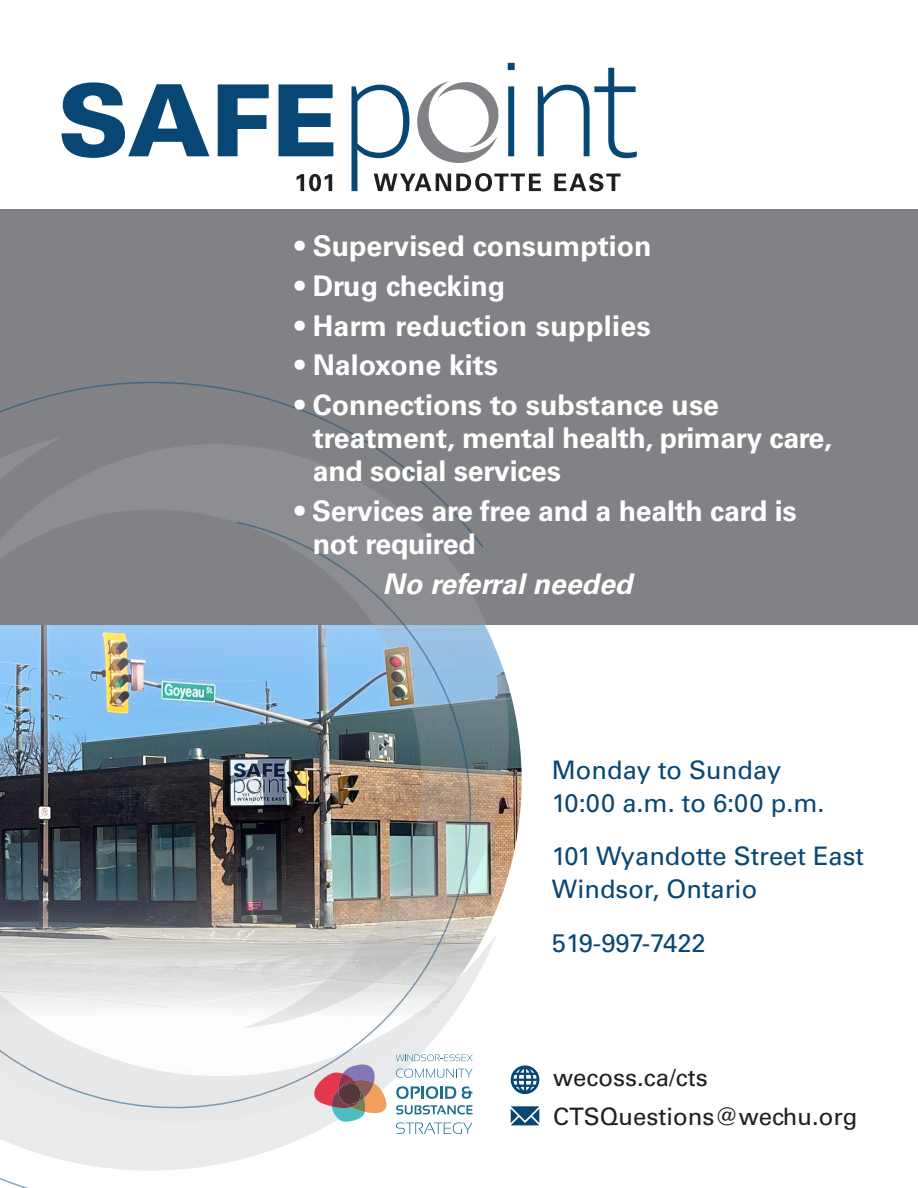
<style>
.page{position:relative;width:918px;height:1188px;background:#fff}
.page>*{position:absolute;margin:0;border:0;box-sizing:border-box;transform-origin:0 0}
.t1{font:700 28.5px/33px "Univers LT Std";letter-spacing:-.005em;color:#fff}
.t2{font:italic 700 28.5px "Univers LT Std";color:#fff}
.t3{font:25.5px "Univers LT Std";color:#084774}
.t4{font:24px "Univers LT Std";color:#231f20}
</style>
<div class="page">
<div style="left:0;top:210px;width:918px;height:415px;background:#808285"></div>
<svg style="left:62px;top:82px;width:148px;height:76px"></svg>
<svg style="left:218px;top:84px;width:51px;height:72px"></svg>
<svg style="left:278px;top:84px;width:55px;height:72px"></svg>
<svg style="left:297px;top:174px;width:35px;height:17px"></svg>
<svg style="left:352px;top:63px;width:285px;height:129px"></svg>
<svg style="left:0;top:381px;width:462px;height:807px"></svg>
<img style="left:0;top:521px;width:512px;height:609px">
<svg style="left:511px;top:1065px;width:28px;height:29px"></svg>
<svg style="left:511px;top:1106px;width:28px;height:19px"></svg>
<svg style="left:396px;top:1054px;width:77px;height:7px"></svg>
<svg style="left:396px;top:1069px;width:77px;height:9px"></svg>
<svg style="left:396px;top:1086px;width:60px;height:13px"></svg>
<svg style="left:462px;top:1086px;width:10px;height:13px"></svg>
<svg style="left:396px;top:1105px;width:77px;height:9px"></svg>
<svg style="left:396px;top:1122px;width:76px;height:12px"></svg>
<svg style="left:314px;top:1064px;width:73px;height:58px;background:#b9979a"></svg>
<p class="t1" style="left:295px;top:230px;width:358px">• Supervised consumption</p>
<p class="t1" style="left:295px;top:270px;width:212px">• Drug checking</p>
<p class="t1" style="left:295px;top:309px;width:357px">• Harm reduction supplies</p>
<p class="t1" style="left:295px;top:349px;width:205px">• Naloxone kits</p>
<p class="t1" style="left:313px;top:389px;width:521px;text-indent:-18px">• Connections to substance use treatment, mental health, primary care, and social services</p>
<p class="t1" style="left:313px;top:495px;width:485px;text-indent:-18px">• Services are free and a health card is not required</p>
<p class="t2" style="left:383px;top:567px;width:251px">No referral needed</p>
<p class="t3" style="left:552px;top:755px;width:231px">Monday to Sunday</p>
<p class="t3" style="left:552px;top:788px;width:274px">10:00 a.m. to 6:00 p.m.</p>
<p class="t3" style="left:552px;top:841px;width:314px">101 Wyandotte Street East</p>
<p class="t3" style="left:552px;top:874px;width:207px">Windsor, Ontario</p>
<p class="t3" style="left:552px;top:928px;width:155px">519-997-7422</p>
<p class="t4" style="left:553px;top:1063px;width:156px">wecoss.ca/cts</p>
<p class="t4" style="left:553px;top:1103px;width:306px">CTSQuestions@wechu.org</p>
</div>
